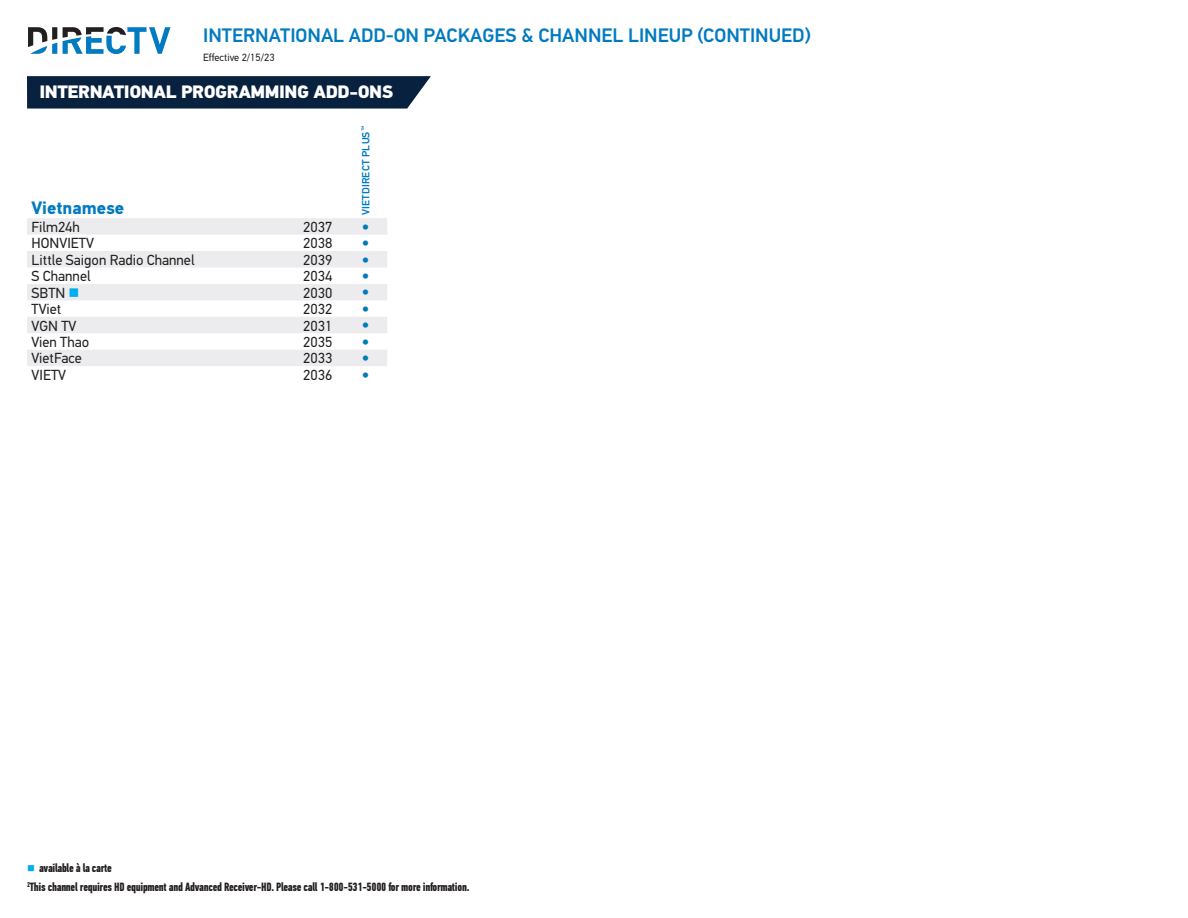
<style>
.page{position:relative;width:1188px;height:918px;background:#fff}
.page>*{position:absolute;margin:0;border:0;box-sizing:border-box;transform-origin:0 0}
.t1{font:500 19.5px "PFDIN Text Pro";color:#007ac0}
.t2{font:900 18px "PFDIN Text Pro";letter-spacing:-.025em;color:#fff}
.t3{font:700 18px "PFDIN Text Pro";color:#007ac0}
.t4{font:500 18px "PFDIN Text Pro";color:#007ac0}
.t5{font:14.7px "PFDIN Text Pro";color:#231f20}
.t6{font:700 12px/18.8px "PFDIN Text Comp Pro";letter-spacing:-.025em;color:#231f20}
.t7{font:10.5px "PFDIN Text Pro";color:#231f20}
.t8{font:500 10.5px "PFDIN Text Pro";letter-spacing:.02em;color:#007ac0}
.s1{color:#00aeef}
</style>
<div class="page">
<svg style="left:28px;top:27px;width:29px;height:27px"></svg>
<svg style="left:63px;top:27px;width:108px;height:27px"></svg>
<svg style="left:27px;top:218px;width:360px;height:148px;fill:#ececee"></svg>
<svg style="left:27px;top:76px;width:404px;height:33px;background:#132b48"></svg>
<h1 class="t1" style="left:203px;top:23px;width:609px">INTERNATIONAL ADD-ON PACKAGES &amp; CHANNEL LINEUP (CONTINUED)</h1>
<p class="t7" style="left:203px;top:51px;width:73px">Effective 2/15/23</p>
<p class="t2" style="left:39px;top:81px;width:355px">INTERNATIONAL PROGRAMMING ADD-ONS</p>
<p class="t3" style="left:32px;top:196px;width:94px">Vietnamese</p>
<p class="t8" style="left:360px;top:215px;width:91px;rotate:-90deg">VIETDIRECT PLUS<sup>™</sup></p>
<p class="t5" style="left:32px;top:218px;width:50px">Film24h</p>
<p class="t5" style="left:303px;top:218px;width:31px">2037</p>
<p class="t4" style="left:362px;top:215px;width:9px">•</p>
<p class="t5" style="left:32px;top:235px;width:64px">HONVIETV</p>
<p class="t5" style="left:303px;top:235px;width:31px">2038</p>
<p class="t4" style="left:362px;top:231px;width:9px">•</p>
<p class="t5" style="left:32px;top:251px;width:164px">Little Saigon Radio Channel</p>
<p class="t5" style="left:303px;top:251px;width:31px">2039</p>
<p class="t4" style="left:362px;top:248px;width:9px">•</p>
<p class="t5" style="left:32px;top:267px;width:61px">S Channel</p>
<p class="t5" style="left:303px;top:267px;width:31px">2034</p>
<p class="t4" style="left:362px;top:264px;width:9px">•</p>
<p class="t5" style="left:32px;top:284px;width:49px">SBTN <span class="s1">■</span></p>
<p class="t5" style="left:303px;top:284px;width:31px">2030</p>
<p class="t4" style="left:362px;top:280px;width:9px">•</p>
<p class="t5" style="left:32px;top:300px;width:31px">TViet</p>
<p class="t5" style="left:303px;top:300px;width:31px">2032</p>
<p class="t4" style="left:362px;top:297px;width:9px">•</p>
<p class="t5" style="left:32px;top:317px;width:46px">VGN TV</p>
<p class="t5" style="left:303px;top:317px;width:31px">2031</p>
<p class="t4" style="left:362px;top:313px;width:9px">•</p>
<p class="t5" style="left:32px;top:333px;width:59px">Vien Thao</p>
<p class="t5" style="left:303px;top:333px;width:31px">2035</p>
<p class="t4" style="left:362px;top:330px;width:9px">•</p>
<p class="t5" style="left:32px;top:350px;width:52px">VietFace</p>
<p class="t5" style="left:303px;top:350px;width:31px">2033</p>
<p class="t4" style="left:362px;top:346px;width:9px">•</p>
<p class="t5" style="left:32px;top:366px;width:36px">VIETV</p>
<p class="t5" style="left:303px;top:366px;width:31px">2036</p>
<p class="t4" style="left:362px;top:363px;width:9px">•</p>
<p class="t6" style="left:27px;top:859px;width:444px"><span class="s1">■</span> available à la carte<br><sup>2</sup>This channel requires HD equipment and Advanced Receiver-HD. Please call 1-800-531-5000 for more information.</p>
</div>
